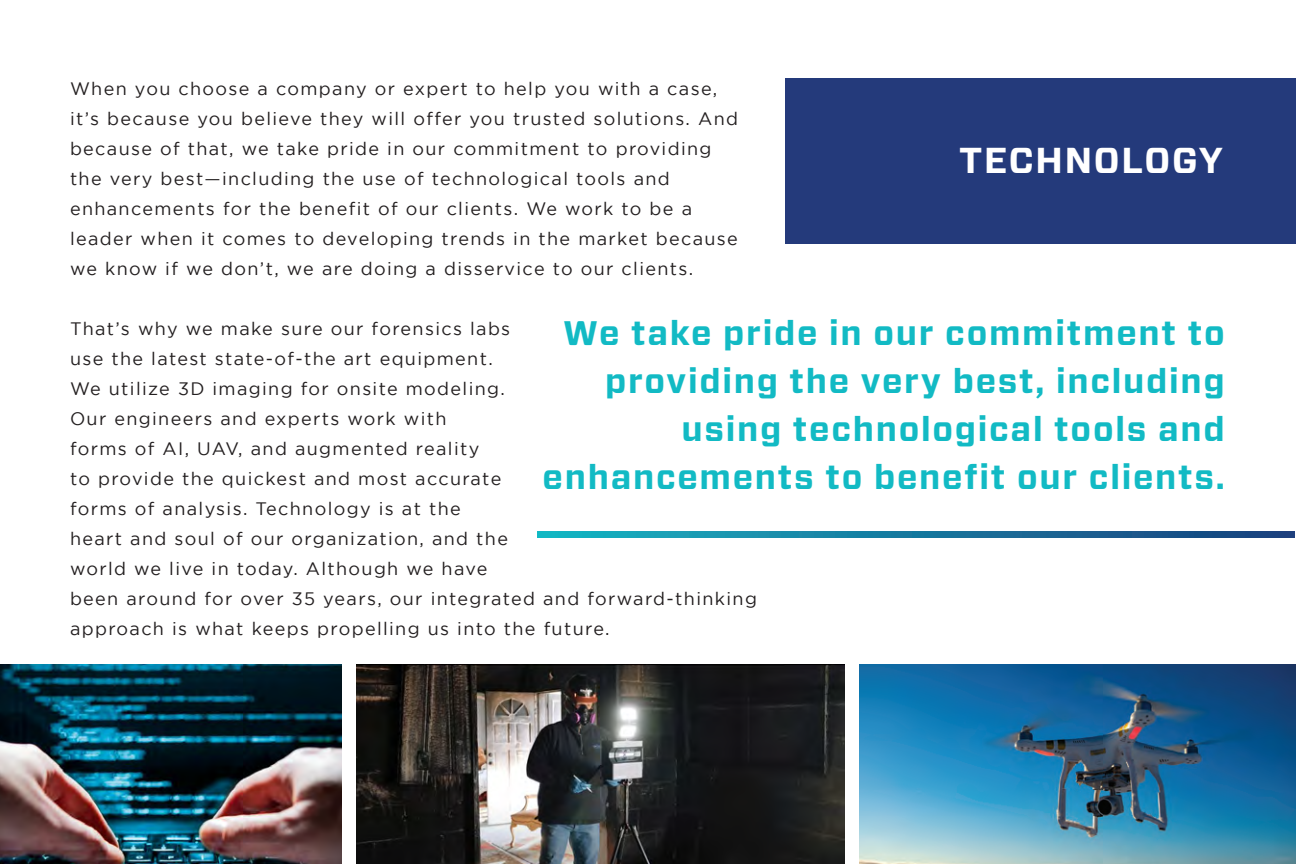
<style>
.page{position:relative;width:1296px;height:864px;background:#fff}
.page>*{position:absolute;margin:0;border:0;box-sizing:border-box;transform-origin:0 0}
.t1{font:700 36px "Forza";letter-spacing:.05em;color:#fff}
.t2{font:700 34px/48px "Forza";letter-spacing:.05em;color:#12bac4;text-align:right}
.t3{font:18px/30px "Gotham";letter-spacing:.075em;color:#231f20}
</style>
<div class="page">
<div style="left:786px;top:79px;width:510px;height:165px;background:#243a7b"></div>
<img style="left:0;top:664px;width:342px;height:200px">
<img style="left:860px;top:664px;width:436px;height:200px">
<svg style="left:537px;top:531px;width:758px;height:7px;background:#18799f"></svg>
<img style="left:357px;top:664px;width:488px;height:200px">
<p class="t3" style="left:70px;top:73px;width:670px">When you choose a company or expert to help you with a case, it’s because you believe they will offer you trusted solutions. And because of that, we take pride in our commitment to providing the very best—including the use of technological tools and enhancements for the benefit of our clients. We work to be a leader when it comes to developing trends in the market because we know if we don’t, we are doing a disservice to our clients.</p>
<p class="t1" style="left:960px;top:137px;width:265px">TECHNOLOGY</p>
<p class="t2" style="left:543px;top:309px;width:684px">We take pride in our commitment to providing the very best, including using technological tools and enhancements to benefit our clients.</p>
<p class="t3" style="left:70px;top:313px;width:688px">That’s why we make sure our forensics labs<br>use the latest state-of-the art equipment.<br>We utilize 3D imaging for onsite modeling.<br>Our engineers and experts work with<br>forms of AI, UAV, and augmented reality<br>to provide the quickest and most accurate<br>forms of analysis. Technology is at the<br>heart and soul of our organization, and the<br>world we live in today. Although we have<br>been around for over 35 years, our integrated and forward-thinking approach is what keeps propelling us into the future.</p>
</div>
